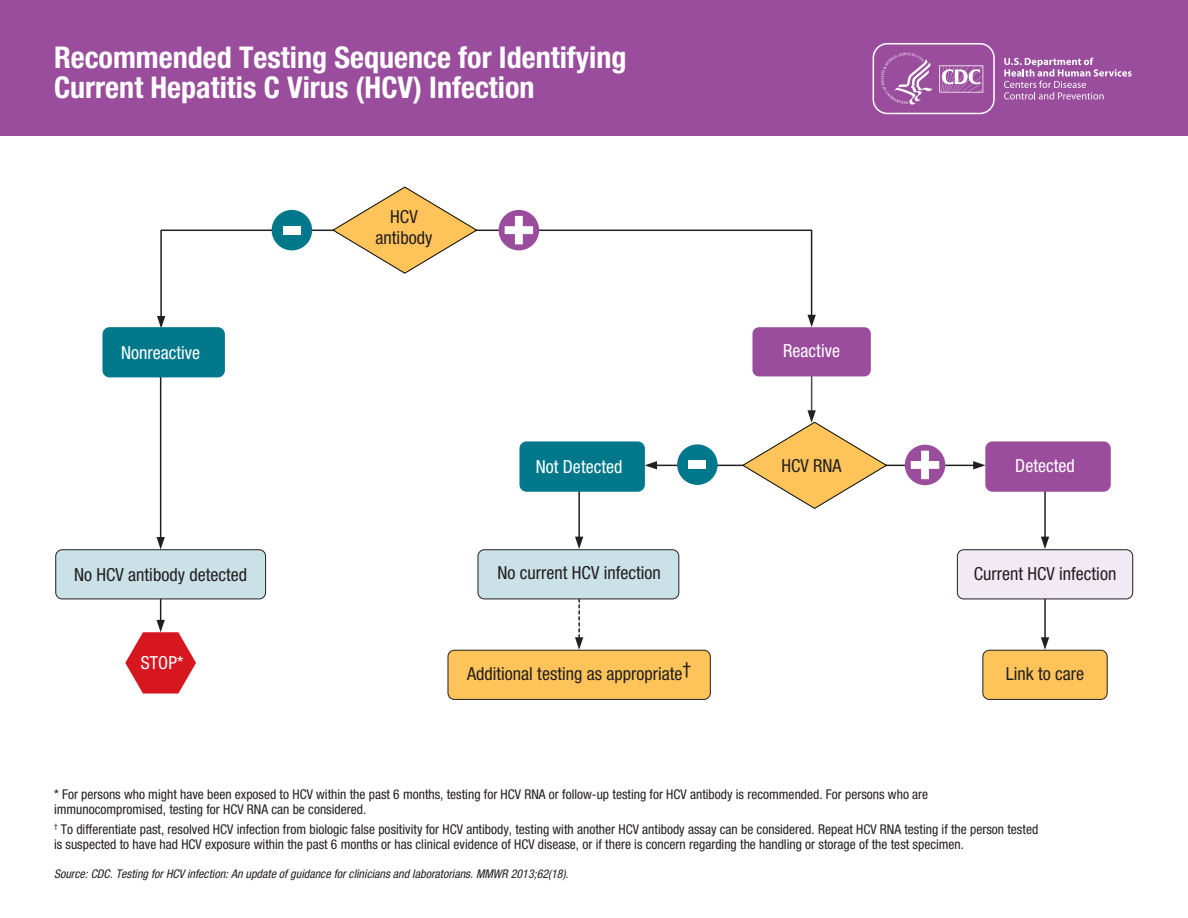
<style>
.page{position:relative;width:1188px;height:918px;background:#fff}
.page>*{position:absolute;margin:0;border:0;box-sizing:border-box;transform-origin:0 0}
.t1{font:700 condensed 30px/30px "Helvetica Neue LT Std";color:#fff}
.t2{font:condensed 18px/21px "Helvetica Neue LT Std";color:#231f20;text-align:center}
.t3{font:condensed 18px "Helvetica Neue LT Std";color:#fff}
.t4{font:condensed 13.5px/15px "Helvetica Neue LT Std";color:#231f20}
.t5{font:italic condensed 12px "Helvetica Neue LT Std";color:#231f20}
</style>
<div class="page">
<div style="left:0;top:0;width:1188px;height:135px;background:#9a4c9d"></div>
<svg style="left:872px;top:43px;width:123px;height:72px"></svg>
<svg style="left:1004px;top:57px;width:128px;height:43px"></svg>
<hr style="left:649px;top:465px;width:325px;height:1px;background:#231f20">
<hr style="left:811px;top:346px;width:1px;height:68px;background:#4b4c4d">
<hr style="left:1044px;top:485px;width:2px;height:58px;background:#231f20">
<hr style="left:1044px;top:566px;width:2px;height:77px;background:#231f20">
<hr style="left:578px;top:486px;width:2px;height:53px;background:#231f20">
<hr style="left:160px;top:335px;width:1px;height:206px;background:#231f20">
<hr style="left:160px;top:564px;width:1px;height:61px;background:#231f20">
<svg style="left:1041px;top:537px;width:8px;height:12px"></svg>
<svg style="left:575px;top:537px;width:8px;height:12px"></svg>
<svg style="left:575px;top:599px;width:8px;height:51px"></svg>
<svg style="left:1041px;top:637px;width:8px;height:13px"></svg>
<svg style="left:645px;top:461px;width:12px;height:8px"></svg>
<svg style="left:973px;top:461px;width:12px;height:8px"></svg>
<svg style="left:157px;top:537px;width:8px;height:12px"></svg>
<svg style="left:742px;top:410px;width:146px;height:99px"></svg>
<svg style="left:157px;top:186px;width:659px;height:141px"></svg>
<div style="left:905px;top:445px;width:40px;height:40px;background:#9a4c9d;border-radius:50%"></div>
<svg style="left:911px;top:451px;width:28px;height:28px"></svg>
<div style="left:272px;top:210px;width:40px;height:40px;background:#00788b;border-radius:50%"></div>
<div style="left:283px;top:226px;width:18px;height:8px;background:#fff"></div>
<div style="left:677px;top:444px;width:41px;height:41px;background:#00788b;border-radius:50%"></div>
<div style="left:689px;top:460px;width:17px;height:9px;background:#fff"></div>
<div style="left:752px;top:327px;width:119px;height:49px;background:#9a4c9d;border-radius:6px"></div>
<div style="left:520px;top:442px;width:124px;height:49px;background:#00788b;border-radius:6px"></div>
<div style="left:520px;top:442px;width:125px;height:50px;border:1px solid #00788b;border-radius:6px"></div>
<div style="left:986px;top:442px;width:124px;height:49px;background:#9a4c9d;border-radius:6px"></div>
<div style="left:985px;top:442px;width:126px;height:50px;border:1px solid #9a4c9d;border-radius:6px"></div>
<div style="left:478px;top:550px;width:201px;height:49px;background:#cae1e7;border-radius:6px"></div>
<div style="left:478px;top:549px;width:201px;height:50px;border:1px solid #231f20;border-radius:6px"></div>
<div style="left:448px;top:650px;width:262px;height:49px;background:#fec459;border-radius:6px"></div>
<div style="left:448px;top:650px;width:263px;height:50px;border:1px solid #231f20;border-radius:6px"></div>
<div style="left:983px;top:650px;width:124px;height:49px;background:#fec459;border-radius:6px"></div>
<div style="left:982px;top:650px;width:126px;height:50px;border:1px solid #231f20;border-radius:6px"></div>
<div style="left:957px;top:550px;width:176px;height:49px;background:#f1e9f3;border-radius:6px"></div>
<div style="left:957px;top:549px;width:176px;height:50px;border:1px solid #231f20;border-radius:6px"></div>
<div style="left:103px;top:328px;width:121px;height:49px;background:#00788b;border-radius:6px"></div>
<div style="left:103px;top:327px;width:122px;height:50px;border:1px solid #00788b;border-radius:6px"></div>
<div style="left:56px;top:550px;width:210px;height:49px;background:#cae1e7;border-radius:6px"></div>
<div style="left:55px;top:549px;width:211px;height:50px;border:1px solid #231f20;border-radius:6px"></div>
<svg style="left:125px;top:620px;width:71px;height:74px"></svg>
<h1 class="t1" style="left:54px;top:42px;width:574px">Recommended Testing Sequence for Identifying<br>Current Hepatitis C Virus (HCV) Infection</h1>
<p class="t3" style="left:121px;top:342px;width:81px">Nonreactive</p>
<p class="t2" style="left:74px;top:564px;width:174px">No HCV antibody detected</p>
<p class="t3" style="left:141px;top:652px;width:44px">STOP*</p>
<p class="t2" style="left:376px;top:207px;width:58px">HCV antibody</p>
<p class="t3" style="left:783px;top:340px;width:58px">Reactive</p>
<p class="t2" style="left:782px;top:455px;width:62px">HCV RNA</p>
<p class="t3" style="left:536px;top:456px;width:88px">Not Detected</p>
<p class="t3" style="left:1015px;top:455px;width:61px">Detected</p>
<p class="t2" style="left:497px;top:562px;width:165px">No current HCV infection</p>
<p class="t2" style="left:974px;top:563px;width:144px">Current HCV infection</p>
<p class="t2" style="left:467px;top:663px;width:226px">Additional testing as appropriate†</p>
<p class="t2" style="left:1006px;top:663px;width:80px">Link to care</p>
<p class="t4" style="left:54px;top:787px;width:876px">* For persons who might have been exposed to HCV within the past 6 months, testing for HCV RNA or follow-up testing for HCV antibody is recommended. For persons who are immunocompromised, testing for HCV RNA can be considered.</p>
<p class="t4" style="left:54px;top:822px;width:986px"><sup>†</sup> To differentiate past, resolved HCV infection from biologic false positivity for HCV antibody, testing with another HCV antibody assay can be considered. Repeat HCV RNA testing if the person tested is suspected to have had HCV exposure within the past 6 months or has clinical evidence of HCV disease, or if there is concern regarding the handling or storage of the test specimen.</p>
<p class="t5" style="left:54px;top:866px;width:516px">Source: CDC. Testing for HCV infection: An update of guidance for clinicians and laboratorians. MMWR 2013;62(18).</p>
</div>
